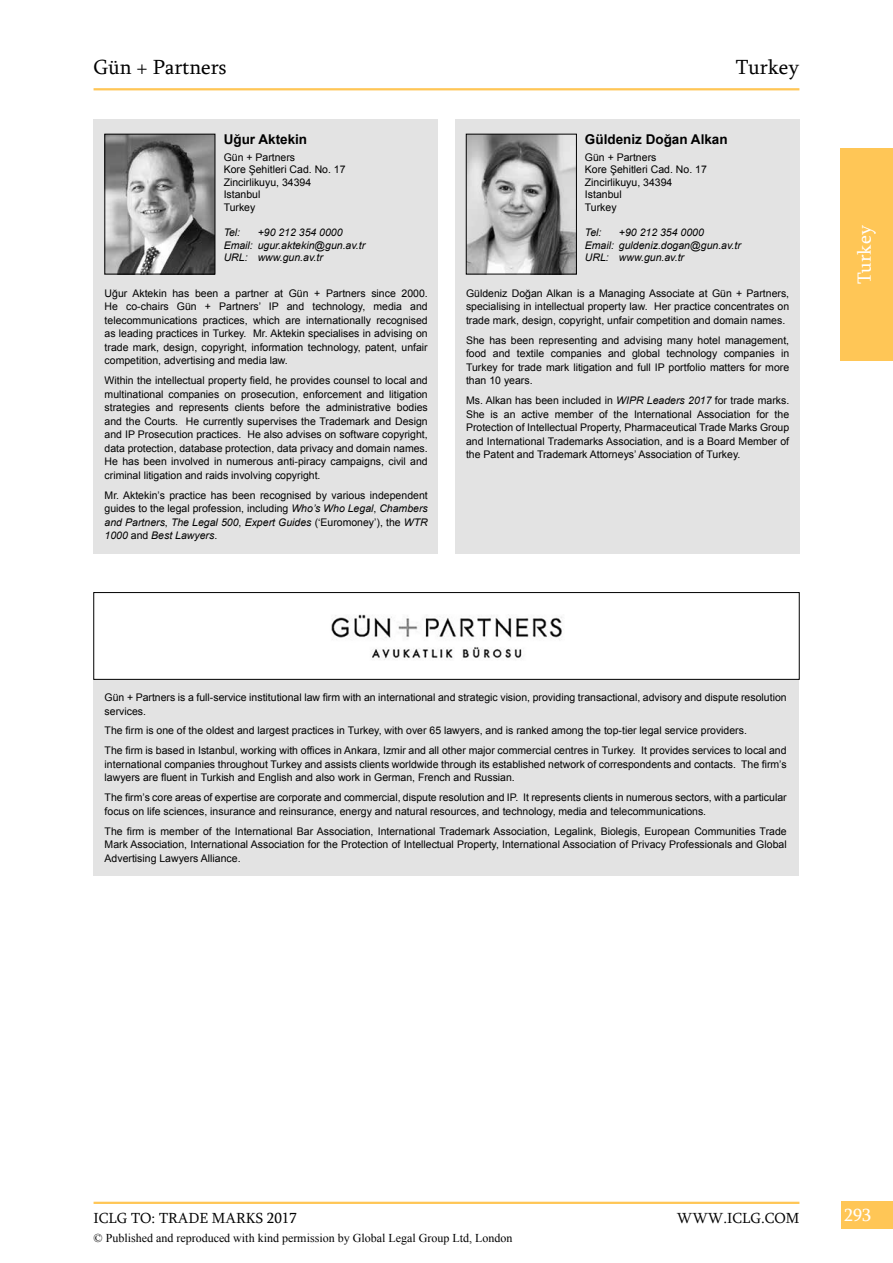
<style>
.page{position:relative;width:893px;height:1263px;background:#fff}
.page>*{position:absolute;margin:0;border:0;box-sizing:border-box;transform-origin:0 0}
.t1{font:21px "Sylfaen";color:#000}
.t2{font:19.5px "Sylfaen";color:#fff}
.t3{font:18px "Sylfaen";color:#fff}
.t4{font:15px "Sylfaen";color:#000}
.t5{font:700 13.5px "Arial";color:#000}
.t6{font:12px "Times New Roman";color:#000}
.t7{font:10.5px/13.5px "Arial";color:#000;text-align:justify}
.t8{font:italic 10.5px/12.6px "Arial";color:#000}
.s1{font-style:italic}
</style>
<div class="page">
<div style="left:841px;top:1201px;width:52px;height:28px;background:#ffc656"></div>
<hr style="left:94px;top:1202px;width:705px;height:2px;background:#ffc656">
<hr style="left:94px;top:88px;width:705px;height:2px;background:#ffc656">
<div style="left:840px;top:148px;width:53px;height:213px;background:#ffc656"></div>
<div style="left:94px;top:679px;width:705px;height:197px;background:#e3e3e3"></div>
<div style="left:94px;top:119px;width:344px;height:434px;background:#e3e3e3"></div>
<div style="left:455px;top:119px;width:344px;height:434px;background:#e3e3e3"></div>
<img style="left:331px;top:614px;width:231px;height:46px">
<div style="left:94px;top:592px;width:705px;height:87px;border:1px solid #000"></div>
<img style="left:468px;top:136px;width:107px;height:136px">
<div style="left:466px;top:134px;width:111px;height:140px;border:1px solid #000"></div>
<img style="left:107px;top:136px;width:106px;height:136px">
<div style="left:105px;top:134px;width:110px;height:140px;border:1px solid #000"></div>
<h1 class="t1" style="left:94px;top:59px;width:134px">Gün + Partners</h1>
<h1 class="t1" style="left:736px;top:59px;width:65px">Turkey</h1>
<p class="t5" style="left:224px;top:132px;width:85px">Uğur Aktekin</p>
<p class="t7" style="left:224px;top:151px;width:123px;line-height:12.6px;text-align:left">Gün + Partners<br>Kore Şehitleri Cad. No. 17<br>Zincirlikuyu, 34394<br>Istanbul<br>Turkey</p>
<p class="t8" style="left:224px;top:226px;width:18px">Tel:</p>
<p class="t8" style="left:224px;top:226px;width:143px;text-indent:34px">+90 212 354 0000<br>Email: ugur.aktekin@gun.av.tr<br>URL: www.gun.av.tr</p>
<p class="t7" style="left:105px;top:286px;width:325px">Uğur Aktekin has been a partner at Gün + Partners since 2000.<br>He co-chairs Gün + Partners’ IP and technology, media and telecommunications practices, which are internationally recognised as leading practices in Turkey. Mr. Aktekin specialises in advising on trade mark, design, copyright, information technology, patent, unfair competition, advertising and media law.</p>
<p class="t7" style="left:105px;top:374px;width:325px">Within the intellectual property field, he provides counsel to local and multinational companies on prosecution, enforcement and litigation strategies and represents clients before the administrative bodies and the Courts. He currently supervises the Trademark and Design and IP Prosecution practices. He also advises on software copyright, data protection, database protection, data privacy and domain names.<br>He has been involved in numerous anti-piracy campaigns, civil and criminal litigation and raids involving copyright.</p>
<p class="t7" style="left:105px;top:488px;width:325px">Mr. Aktekin’s practice has been recognised by various independent guides to the legal profession, including <span class="s1">Who’s Who Legal</span>, <span class="s1">Chambers and Partners</span>, <span class="s1">The Legal 500</span>, <span class="s1">Expert Guides</span> (‘Euromoney’), the <span class="s1">WTR 1000</span> and <span class="s1">Best Lawyers</span>.</p>
<p class="t5" style="left:585px;top:132px;width:144px">Güldeniz Doğan Alkan</p>
<p class="t7" style="left:585px;top:151px;width:123px;line-height:12.6px;text-align:left">Gün + Partners<br>Kore Şehitleri Cad. No. 17<br>Zincirlikuyu, 34394<br>Istanbul<br>Turkey</p>
<p class="t8" style="left:585px;top:226px;width:18px">Tel:</p>
<p class="t8" style="left:585px;top:226px;width:157px;text-indent:34px">+90 212 354 0000<br>Email: guldeniz.dogan@gun.av.tr<br>URL: www.gun.av.tr</p>
<p class="t7" style="left:466px;top:286px;width:325px">Güldeniz Doğan Alkan is a Managing Associate at Gün + Partners, specialising in intellectual property law. Her practice concentrates on trade mark, design, copyright, unfair competition and domain names.</p>
<p class="t7" style="left:466px;top:333px;width:325px">She has been representing and advising many hotel management, food and textile companies and global technology companies in Turkey for trade mark litigation and full IP portfolio matters for more than 10 years.</p>
<p class="t7" style="left:466px;top:394px;width:325px">Ms. Alkan has been included in <span class="s1">WIPR Leaders 2017</span> for trade marks.<br>She is an active member of the International Association for the Protection of Intellectual Property, Pharmaceutical Trade Marks Group and International Trademarks Association, and is a Board Member of the Patent and Trademark Attorneys’ Association of Turkey.</p>
<h2 class="t2" style="left:856px;top:284px;width:61px;rotate:-90deg">Turkey</h2>
<p class="t7" style="left:105px;top:691px;width:684px">Gün + Partners is a full-service institutional law firm with an international and strategic vision, providing transactional, advisory and dispute resolution services.</p>
<p class="t7" style="left:105px;top:721px;width:684px;line-height:20px">The firm is one of the oldest and largest practices in Turkey, with over 65 lawyers, and is ranked among the top-tier legal service providers.<br>The firm is based in Istanbul, working with offices in Ankara, Izmir and all other major commercial centres in Turkey. It provides services to local and</p>
<p class="t7" style="left:105px;top:757px;width:684px">international companies throughout Turkey and assists clients worldwide through its established network of correspondents and contacts. The firm’s lawyers are fluent in Turkish and English and also work in German, French and Russian.</p>
<p class="t7" style="left:105px;top:791px;width:684px">The firm’s core areas of expertise are corporate and commercial, dispute resolution and IP. It represents clients in numerous sectors, with a particular focus on life sciences, insurance and reinsurance, energy and natural resources, and technology, media and telecommunications.</p>
<p class="t7" style="left:105px;top:824px;width:684px">The firm is member of the International Bar Association, International Trademark Association, Legalink, Biolegis, European Communities Trade Mark Association, International Association for the Protection of Intellectual Property, International Association of Privacy Professionals and Global Advertising Lawyers Alliance.</p>
<h3 class="t4" style="left:94px;top:1212px;width:205px">ICLG TO: TRADE MARKS 2017</h3>
<h3 class="t4" style="left:677px;top:1212px;width:124px">WWW.ICLG.COM</h3>
<h3 class="t3" style="left:844px;top:1207px;width:28px">293</h3>
<p class="t6" style="left:94px;top:1231px;width:420px">© Published and reproduced with kind permission by Global Legal Group Ltd, London</p>
</div>
